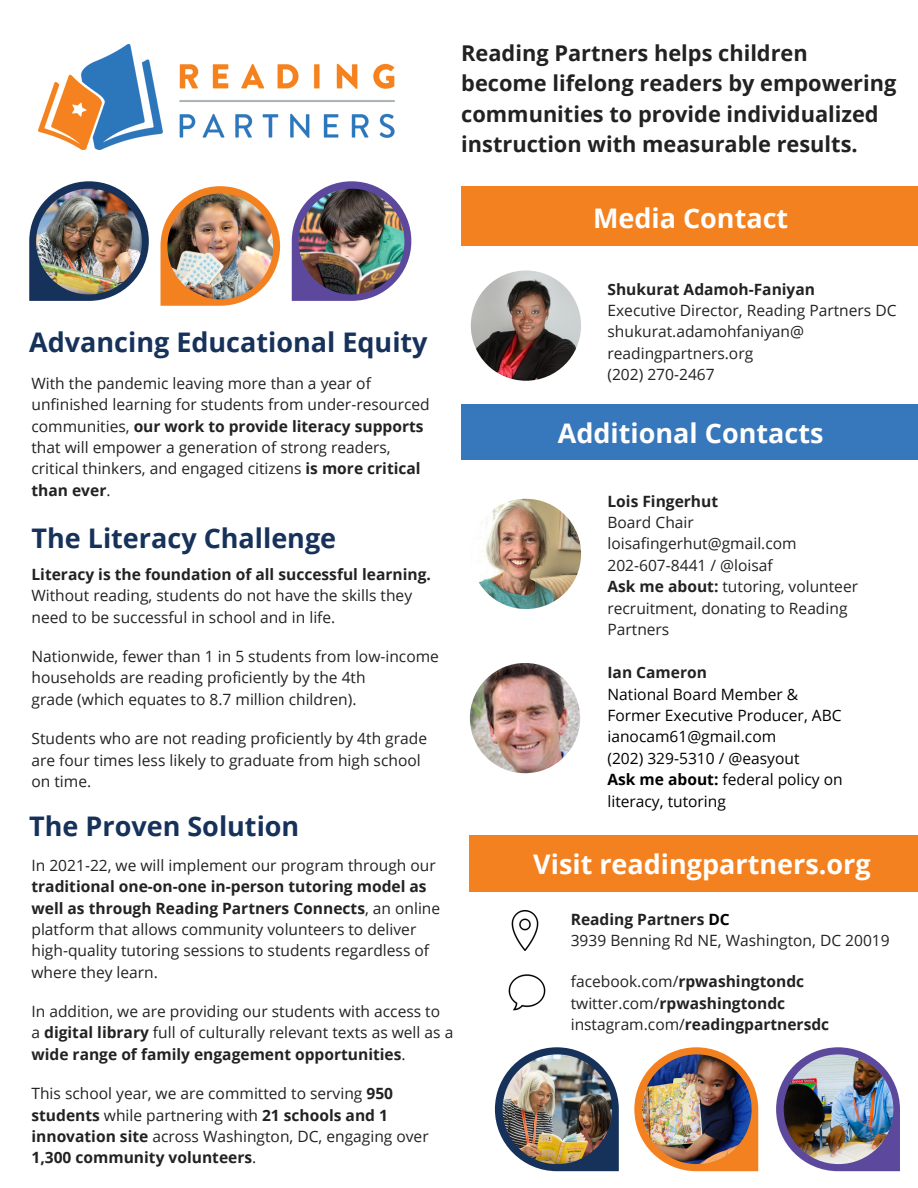
<style>
.page{position:relative;width:918px;height:1188px;background:#fff}
.page>*{position:absolute;margin:0;border:0;box-sizing:border-box;transform-origin:0 0}
.t1{font:700 27px "Open Sans";color:#16325b}
.t2{font:700 27px "Open Sans";color:#fff}
.t3{font:700 21.75px/30.3px "Open Sans";color:#222}
.t4{font:15.6px/21.3px "Open Sans";color:#222}
.t5{font:700 15.6px/21.3px "Open Sans";color:#222}
.t6{font:15.6px/21.3px "Open Sans";color:#000}
.s1{font-weight:700}
.s2{font-weight:400}
.s3{color:#000}
</style>
<div class="page">
<img style="left:471px;top:270px;width:110px;height:111px;border-radius:50%">
<img style="left:471px;top:499px;width:110px;height:110px;border-radius:50%">
<img style="left:470px;top:663px;width:110px;height:110px;border-radius:50%">
<div style="left:461px;top:186px;width:457px;height:60px;background:#f48120"></div>
<img style="left:511px;top:910px;width:28px;height:41px">
<img style="left:508px;top:974px;width:38px;height:37px">
<div style="left:469px;top:836px;width:449px;height:55px;background:#f48120"></div>
<img style="left:39px;top:45px;width:355px;height:104px">
<div style="left:461px;top:405px;width:457px;height:55px;background:#3777bb"></div>
<svg style="left:29px;top:181px;width:120px;height:120px"></svg>
<img style="left:36px;top:189px;width:106px;height:105px">
<svg style="left:161px;top:186px;width:119px;height:120px"></svg>
<img style="left:167px;top:194px;width:106px;height:105px">
<svg style="left:292px;top:181px;width:119px;height:120px"></svg>
<img style="left:299px;top:189px;width:105px;height:105px">
<svg style="left:495px;top:1047px;width:124px;height:124px"></svg>
<img style="left:503px;top:1054px;width:109px;height:110px;border-radius:50%">
<svg style="left:634px;top:1047px;width:124px;height:124px"></svg>
<img style="left:642px;top:1054px;width:110px;height:110px;border-radius:50%">
<svg style="left:776px;top:1047px;width:124px;height:124px"></svg>
<img style="left:784px;top:1054px;width:109px;height:110px;border-radius:50%">
<p class="t3" style="left:461px;top:37px;width:348px">Reading Partners helps children</p>
<p class="t3" style="left:461px;top:68px;width:437px">become lifelong readers by empowering communities to provide individualized instruction with measurable results.</p>
<p class="t2" style="left:593px;top:199px;width:197px">Media Contact</p>
<p class="t1" style="left:29px;top:323px;width:400px">Advancing Educational Equity</p>
<p class="t4" style="left:32px;top:372px;width:400px">With the pandemic leaving more than a year of unfinished learning for students from under-resourced communities, <span class="s1">our work to provide literacy supports </span>that will empower a generation of strong readers, critical thinkers, and engaged citizens <span class="s1">is more critical than ever</span>.</p>
<p class="t1" style="left:32px;top:520px;width:306px">The Literacy Challenge</p>
<p class="t4" style="left:32px;top:563px;width:401px"><span class="s1">Literacy is the foundation of all successful learning.<br></span>Without reading, students do not have the skills they need to be successful in school and in life.</p>
<p class="t4" style="left:32px;top:645px;width:409px">Nationwide, fewer than 1 in 5 students from low-income households are reading proficiently by the 4th</p>
<p class="t4" style="left:32px;top:688px;width:326px">grade (which equates to 8.7 million children).</p>
<p class="t4" style="left:32px;top:727px;width:397px">Students who are not reading proficiently by 4th grade are four times less likely to graduate from high school on time.</p>
<p class="t1" style="left:29px;top:807px;width:272px">The Proven Solution</p>
<p class="t4" style="left:32px;top:854px;width:410px">In 2021-22, we will implement our program through our <span class="s1">traditional one-on-one in-person tutoring model as well as through Reading Partners Connects</span>, an online platform that allows community volunteers to deliver high-quality tutoring sessions to students regardless of where they learn.</p>
<p class="t4" style="left:32px;top:1000px;width:410px">In addition, we are providing our students with access to</p>
<p class="t5" style="left:32px;top:1022px;width:423px"><span class="s2">a</span> digital library <span class="s2">full of culturally relevant texts as well as a </span>wide range of family engagement opportunities<span class="s2">.</span></p>
<p class="t4" style="left:32px;top:1083px;width:399px">This school year, we are committed to serving <span class="s1">950 students</span> while partnering with <span class="s1">21 schools and 1 innovation site</span> across Washington, DC, engaging over <span class="s1">1,300 community volunteers</span>.</p>
<p class="t5" style="left:607px;top:278px;width:209px">Shukurat Adamoh-Faniyan</p>
<p class="t4" style="left:607px;top:299px;width:290px">Executive Director, Reading Partners DC</p>
<p class="t4" style="left:607px;top:321px;width:198px">shukurat.adamohfaniyan@</p>
<p class="t4" style="left:607px;top:342px;width:147px">readingpartners.org</p>
<p class="t4" style="left:607px;top:363px;width:109px">(202) 270-2467</p>
<p class="t2" style="left:558px;top:414px;width:267px">Additional Contacts</p>
<p class="t5" style="left:607px;top:490px;width:112px">Lois Fingerhut</p>
<p class="t4" style="left:607px;top:511px;width:88px">Board Chair</p>
<p class="t4" style="left:607px;top:533px;width:191px">loisafingerhut@gmail.com</p>
<p class="t4" style="left:607px;top:554px;width:167px">202-607-8441 / @loisaf</p>
<p class="t4" style="left:607px;top:575px;width:252px"><span class="s1">Ask me about:</span> tutoring, volunteer recruitment, donating to Reading<br>Partners</p>
<p class="t5" style="left:607px;top:662px;width:101px">Ian Cameron</p>
<p class="t6" style="left:607px;top:683px;width:192px">National Board Member &amp;</p>
<p class="t6" style="left:607px;top:704px;width:236px">Former Executive Producer, ABC</p>
<p class="t6" style="left:607px;top:726px;width:170px">ianocam61@gmail.com</p>
<p class="t6" style="left:607px;top:747px;width:194px">(202) 329-5310 / @easyout</p>
<p class="t6" style="left:607px;top:768px;width:237px"><span class="s1">Ask me about:</span> federal policy on literacy, tutoring</p>
<p class="t2" style="left:533px;top:845px;width:339px">Visit readingpartners.org</p>
<p class="t5" style="left:571px;top:908px;width:161px">Reading Partners <span class="s3">DC</span></p>
<p class="t4" style="left:571px;top:930px;width:320px">3939 Benning Rd NE, Washington, DC 20019</p>
<p class="t5" style="left:571px;top:971px;width:235px"><span class="s2">facebook.com/</span>rpwashingtondc</p>
<p class="t5" style="left:571px;top:992px;width:216px"><span class="s2">twitter.com/</span>rpwashingtondc</p>
<p class="t5" style="left:571px;top:1013px;width:260px"><span class="s2">instagram.com/</span>readingpartnersdc</p>
</div>
